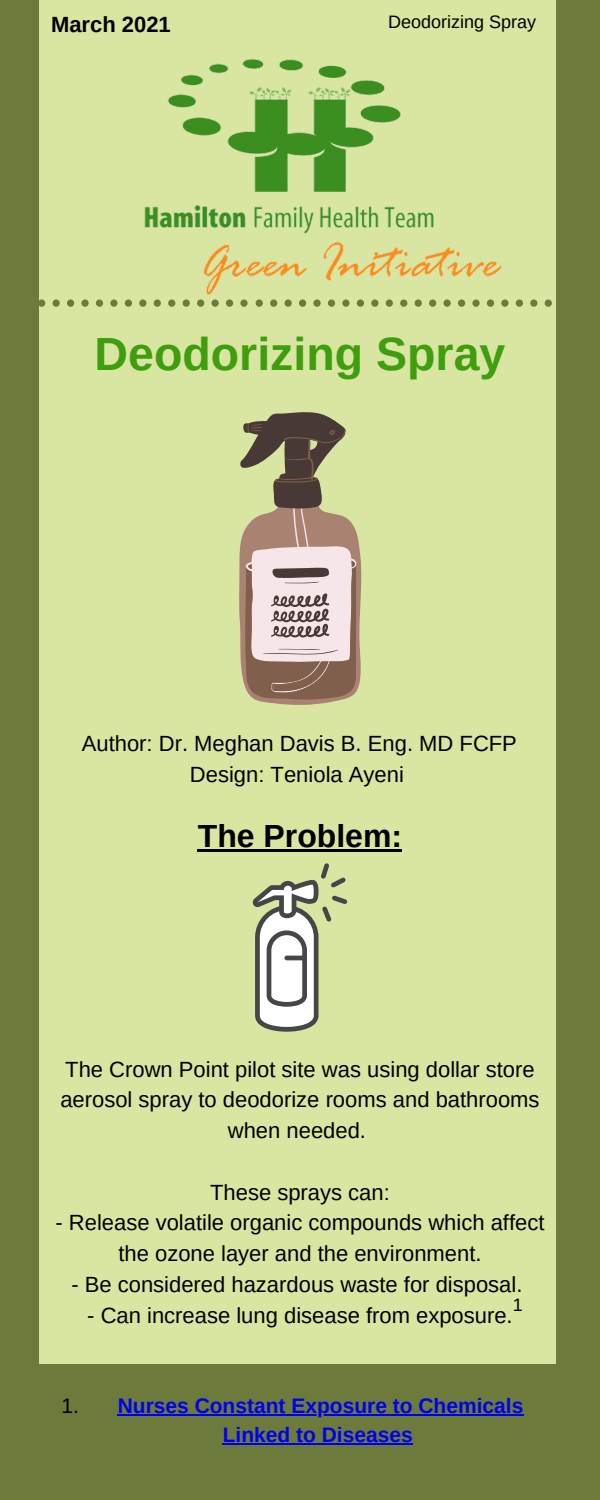
<style>
.page{position:relative;width:600px;height:1500px;background:#d8e6a2}
.page>*{position:absolute;margin:0;border:0;box-sizing:border-box;transform-origin:0 0}
.t1{font:700 46.5px "Arimo";color:#3f9d0e}
.t2{font:700 32px "Arimo";color:#000}
.t3{font:22px/30.8px "Arimo";color:#000;text-align:center}
.t4{font:700 22px "Arimo";color:#000}
.t5{font:700 21px/29.2px "Arimo";color:#00e;text-align:center}
.t6{font:21px "Arimo";color:#000}
.t7{font:18px "Arimo";color:#000}
</style>
<div class="page">
<div style="left:556px;top:0;width:44px;height:1500px;background:#6c7a3c"></div>
<div style="left:0;top:0;width:39px;height:1500px;background:#6c7a3c"></div>
<svg style="left:39px;top:299px;width:209px;height:8px"></svg>
<svg style="left:256px;top:299px;width:296px;height:8px"></svg>
<svg style="left:239px;top:412px;width:122px;height:293px"></svg>
<svg style="left:252px;top:863px;width:95px;height:169px"></svg>
<div style="left:0;top:1364px;width:591px;height:136px;background:#6c7a3c"></div>
<hr style="left:198px;top:849px;width:204px;height:3px;background:#000">
<hr style="left:118px;top:1414px;width:406px;height:2px;background:#00e">
<hr style="left:223px;top:1444px;width:190px;height:1px;background:#00e">
<img style="left:126px;top:59px;width:387px;height:243px">
<p class="t4" style="left:51px;top:12px;width:121px">March 2021</p>
<p class="t7" style="left:388px;top:12px;width:150px">Deodorizing Spray</p>
<h1 class="t1" style="left:95px;top:328px;width:412px">Deodorizing Spray</h1>
<p class="t3" style="left:82px;top:728px;width:437px">Author: Dr. Meghan Davis B. Eng. MD FCFP<br>Design: Teniola Ayeni</p>
<h2 class="t2" style="left:198px;top:818px;width:206px">The Problem:</h2>
<p class="t3" style="left:60px;top:1054px;width:481px">The Crown Point pilot site was using dollar store aerosol spray to deodorize rooms and bathrooms when needed.</p>
<p class="t3" style="left:210px;top:1177px;width:181px">These sprays can:</p>
<p class="t3" style="left:55px;top:1207px;width:491px">- Release volatile organic compounds which affect the ozone layer and the environment.</p>
<p class="t3" style="left:71px;top:1269px;width:453px">- Be considered hazardous waste for disposal.</p>
<p class="t3" style="left:87px;top:1300px;width:427px">- Can increase lung disease from exposure.</p>
<p class="t7" style="left:513px;top:1295px;width:12px">1</p>
<p class="t6" style="left:62px;top:1394px;width:19px">1.</p>
<p class="t5" style="left:118px;top:1391px;width:407px">Nurses Constant Exposure to Chemicals<br>Linked to Diseases</p>
</div>
